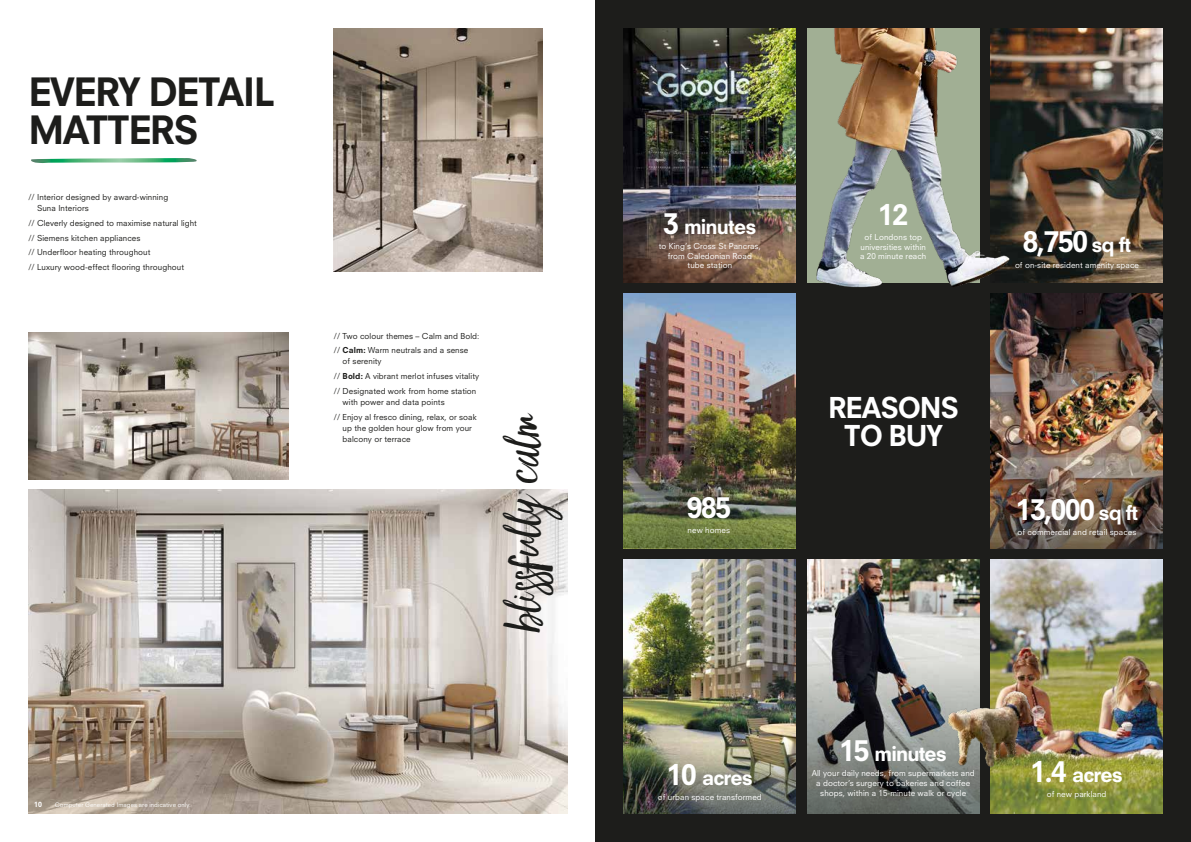
<style>
.page{position:relative;width:1191px;height:842px;background:#fff}
.page>*{position:absolute;margin:0;border:0;box-sizing:border-box;transform-origin:0 0}
.t1{font:44px "Faith And Glory One";color:#1d1d1b}
.t2{font:800 38px/38px "Neuzeit SLT Std";letter-spacing:-.045em;color:#1d1d1b}
.t3{font:800 28px/28px "Neuzeit SLT Std";letter-spacing:-.045em;color:#fff;text-align:center}
.t4{font:800 20px "Neuzeit SLT Std";letter-spacing:-.045em;color:#fff}
.t5{font:8px/14.8px "Neuzeit SLT Std";letter-spacing:.01em;color:#1d1d1b}
.t6{font:8px/9.6px "Neuzeit SLT Std";letter-spacing:.01em;color:#fff;text-align:center}
.t7{font:800 7px "Neuzeit SLT Std";color:#fff}
.t8{font:6px "Neuzeit SLT Std";letter-spacing:.01em;color:#fff}
.s1{font-weight:800}
.s2{font-size:28px}
.s3{font-size:20px}
</style>
<div class="page">
<div style="left:595px;top:0;width:596px;height:842px;background:#1d1d1b"></div>
<img style="left:624px;top:294px;width:172px;height:164px">
<img style="left:624px;top:458px;width:172px;height:90px">
<img style="left:624px;top:559px;width:172px;height:167px">
<img style="left:807px;top:559px;width:172px;height:60px">
<img style="left:624px;top:28px;width:172px;height:140px">
<img style="left:990px;top:28px;width:172px;height:255px">
<img style="left:807px;top:28px;width:172px;height:255px">
<img style="left:814px;top:213px;width:206px;height:81px">
<img style="left:624px;top:726px;width:172px;height:88px">
<svg style="left:807px;top:619px;width:172px;height:195px"></svg>
<img style="left:990px;top:294px;width:172px;height:137px">
<img style="left:990px;top:431px;width:172px;height:117px">
<img style="left:990px;top:559px;width:172px;height:255px">
<img style="left:937px;top:675px;width:104px;height:139px">
<svg style="left:31px;top:158px;width:166px;height:5px"></svg>
<img style="left:28px;top:489px;width:539px;height:325px">
<img style="left:28px;top:333px;width:261px;height:146px">
<img style="left:334px;top:28px;width:208px;height:243px">
<img style="left:624px;top:168px;width:172px;height:115px">
<h2 class="t2" style="left:28px;top:73px;width:248px">EVERY DETAIL<br>MATTERS</h2>
<p class="t5" style="left:37px;top:191px;width:133px;line-height:11px;text-indent:-9px">// Interior designed by award-winning<br>Suna Interiors</p>
<p class="t5" style="left:28px;top:215px;width:170px">// Cleverly designed to maximise natural light // Siemens kitchen appliances<br>// Underfloor heating throughout<br>// Luxury wood-effect flooring throughout</p>
<p class="t5" style="left:334px;top:328px;width:147px">// Two colour themes – Calm and Bold: // <span class="s1">Calm:</span> Warm neutrals and a sense</p>
<p class="t5" style="left:334px;top:354px;width:147px;text-indent:9px">of serenity<br>// <span class="s1">Bold:</span> A vibrant merlot infuses vitality // Designated work from home station</p>
<p class="t5" style="left:334px;top:395px;width:144px;text-indent:9px">with power and data points<br>// Enjoy al fresco dining, relax, or soak</p>
<p class="t5" style="left:342px;top:422px;width:131px;line-height:11px">up the golden hour glow from your balcony or terrace</p>
<h1 class="t1" style="left:494px;top:631px;width:222px;rotate:-90deg">BLISSFULLY CALM</h1>
<p class="t7" style="left:34px;top:800px;width:9px">10</p>
<p class="t8" style="left:55px;top:801px;width:137px">Computer Generated Images are indicative only.</p>
<h3 class="t4" style="left:663px;top:214px;width:95px"><span class="s2">3</span> minutes</h3>
<p class="t6" style="left:659px;top:241px;width:104px">to King’s Cross St Pancras, from Caledonian Road tube station</p>
<h3 class="t3" style="left:686px;top:493px;width:46px">985</h3>
<p class="t6" style="left:687px;top:525px;width:44px">new homes</p>
<h3 class="t3" style="left:878px;top:200px;width:31px">12</h3>
<p class="t6" style="left:860px;top:232px;width:68px">of Londons top universities within a 20 minute reach</p>
<h3 class="t3" style="left:828px;top:393px;width:132px">REASONS<br>TO BUY</h3>
<h3 class="t3" style="left:1023px;top:228px;width:110px">8,750 <span class="s3">sq ft</span></h3>
<p class="t6" style="left:1015px;top:260px;width:125px">of on-site resident amenity space</p>
<h3 class="t3" style="left:1015px;top:495px;width:124px">13,000 <span class="s3">sq ft</span></h3>
<p class="t6" style="left:1017px;top:527px;width:120px">of commercial and retail spaces</p>
<h3 class="t4" style="left:667px;top:765px;width:87px"><span class="s2">10</span> acres</h3>
<p class="t6" style="left:658px;top:793px;width:105px">of urban space transformed</p>
<h3 class="t4" style="left:839px;top:741px;width:109px"><span class="s2">15</span> minutes</h3>
<p class="t6" style="left:811px;top:769px;width:165px">All your daily needs, from supermarkets and a doctor’s surgery to bakeries and coffee shops, within a 15-minute walk or cycle</p>
<h3 class="t4" style="left:1030px;top:762px;width:94px"><span class="s2">1.4</span> acres</h3>
<p class="t6" style="left:1046px;top:789px;width:61px">of new parkland</p>
</div>
